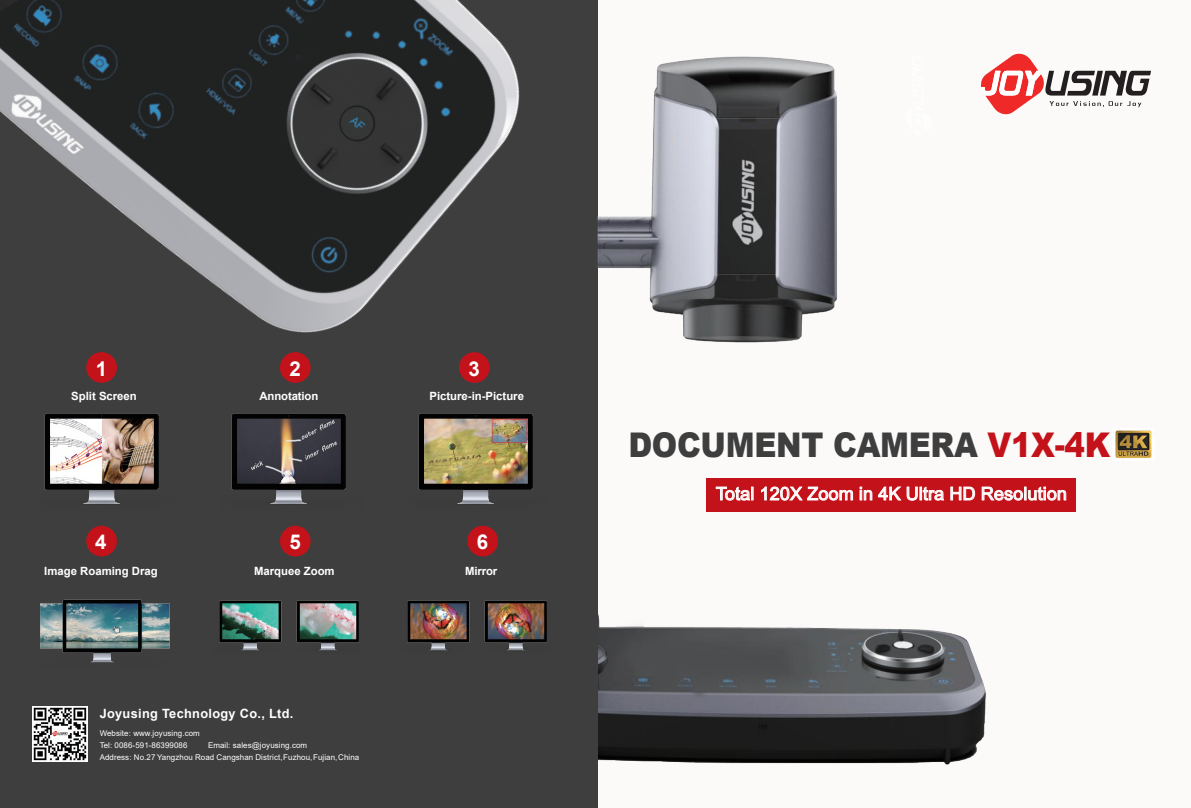
<style>
.page{position:relative;width:1191px;height:808px;background:#fff}
.page>*{position:absolute;margin:0;border:0;box-sizing:border-box;transform-origin:0 0}
.t1{font:900 34px "Arial";letter-spacing:-.01em;color:#3e3e3f;scale:.9 1}
.t2{font:700 20.5px "Arial";color:#fff}
.t3{font:18.1px "Arial";letter-spacing:.005em;color:#fff}
.t4{font:700 12.8px "Arial";letter-spacing:.025em;color:#fff}
.t5{font:700 11.3px "Arial";color:#fff}
.t6{font:7.9px/11.9px "Arial";letter-spacing:.01em;color:#fff}
.s1{color:#c4121a}
</style>
<div class="page">
<div style="left:598px;top:0;width:593px;height:808px;background:#fbfaf8"></div>
<svg style="left:981px;top:53px;width:170px;height:62px"></svg>
<div style="left:706px;top:478px;width:370px;height:33px;background:#c4121a"></div>
<svg style="left:716px;top:487px;width:37px;height:13px"></svg>
<svg style="left:761px;top:487px;width:92px;height:13px"></svg>
<svg style="left:860px;top:487px;width:12px;height:13px"></svg>
<svg style="left:878px;top:487px;width:66px;height:13px"></svg>
<svg style="left:950px;top:487px;width:25px;height:13px"></svg>
<svg style="left:982px;top:487px;width:84px;height:13px"></svg>
<div style="left:0;top:0;width:597px;height:808px;background:#3e3e3f"></div>
<img style="left:33px;top:707px;width:55px;height:54px">
<div style="left:31px;top:705px;width:59px;height:59px;border:1px solid #3e3e3f"></div>
<img style="left:40px;top:599px;width:130px;height:64px">
<img style="left:44px;top:478px;width:115px;height:26px">
<img style="left:418px;top:478px;width:115px;height:26px">
<img style="left:219px;top:600px;width:140px;height:51px">
<img style="left:231px;top:478px;width:115px;height:26px">
<img style="left:407px;top:600px;width:140px;height:51px">
<div style="left:86px;top:526px;width:31px;height:30px;background:#c4121a;border-radius:50%"></div>
<div style="left:280px;top:526px;width:31px;height:30px;background:#c4121a;border-radius:50%"></div>
<div style="left:467px;top:526px;width:31px;height:30px;background:#c4121a;border-radius:50%"></div>
<img style="left:0;top:0;width:533px;height:478px">
<img style="left:598px;top:511px;width:445px;height:254px">
<img style="left:1115px;top:430px;width:37px;height:29px">
<img style="left:597px;top:41px;width:240px;height:315px">
<h2 class="t2" style="left:96px;top:354px;width:13px">1</h2>
<h2 class="t2" style="left:289px;top:354px;width:13px">2</h2>
<h2 class="t2" style="left:468px;top:354px;width:13px">3</h2>
<h3 class="t5" style="left:71px;top:388px;width:67px">Split Screen</h3>
<h3 class="t5" style="left:259px;top:388px;width:60px">Annotation</h3>
<h3 class="t5" style="left:429px;top:388px;width:96px">Picture-in-Picture</h3>
<h2 class="t2" style="left:95px;top:527px;width:13px">4</h2>
<h2 class="t2" style="left:289px;top:528px;width:13px">5</h2>
<h2 class="t2" style="left:477px;top:528px;width:13px">6</h2>
<h3 class="t5" style="left:44px;top:563px;width:115px">Image Roaming Drag</h3>
<h3 class="t5" style="left:254px;top:563px;width:82px">Marquee Zoom</h3>
<h3 class="t5" style="left:465px;top:563px;width:34px">Mirror</h3>
<h3 class="t4" style="left:100px;top:704px;width:195px">Joyusing Technology Co., Ltd.</h3>
<p class="t6" style="left:100px;top:727px;width:102px">Website: www.joyusing.com<br>Tel: 0086-591-86399086</p>
<p class="t6" style="left:100px;top:739px;width:261px;text-indent:108px">Email: sales@joyusing.com<br>Address: No.27 Yangzhou Road Cangshan District,Fuzhou,Fujian,China</p>
<h1 class="t1" style="left:628px;top:420px;width:537px">DOCUMENT CAMERA <span class="s1">V1X-4K</span></h1>
<h3 class="t3" style="left:716px;top:481px;width:353px">Total 120X Zoom in 4K Ultra HD Resolution</h3>
</div>
